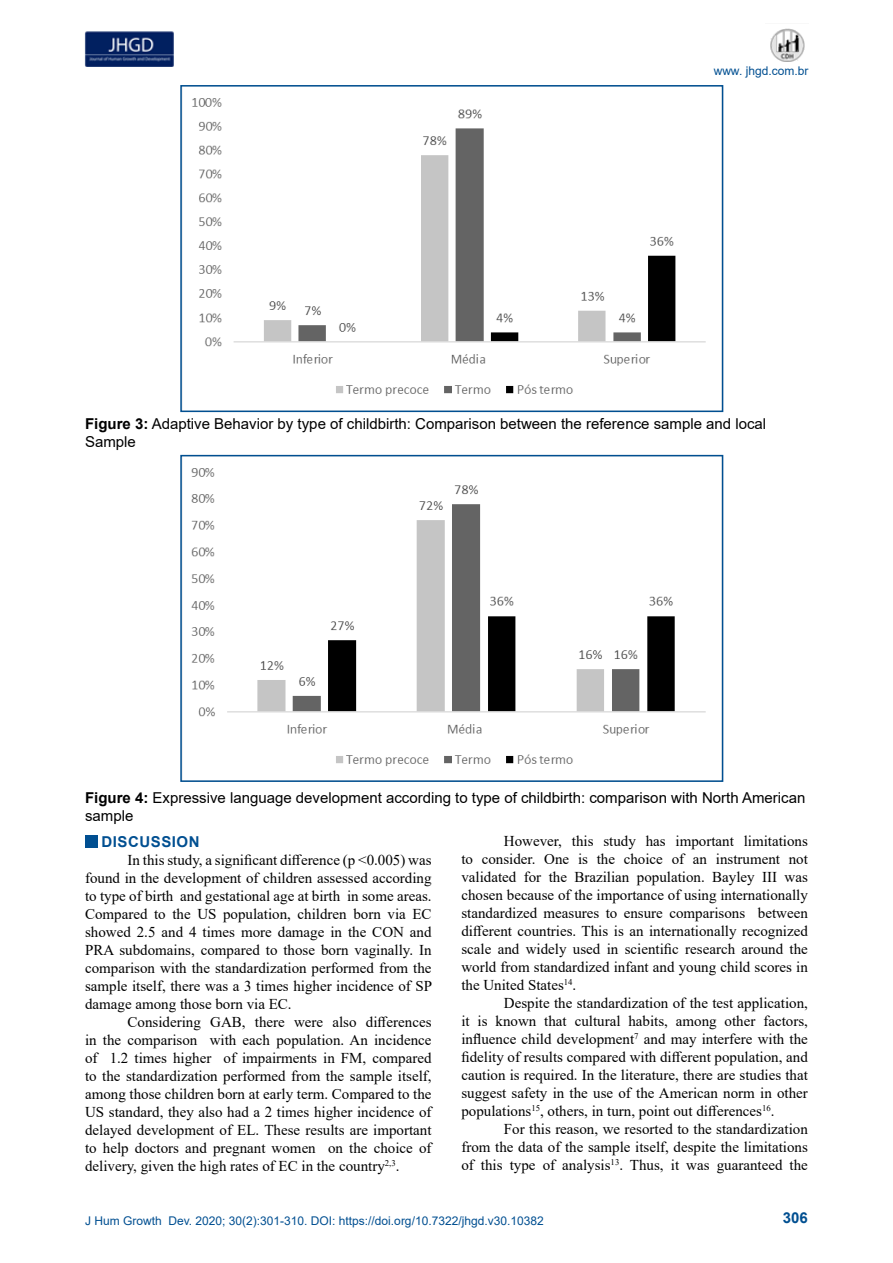
<style>
.page{position:relative;width:893px;height:1263px;background:#fff}
.page>*{position:absolute;margin:0;border:0;box-sizing:border-box;transform-origin:0 0}
.t1{font:15px/18px "Times New Roman";color:#000;text-align:justify}
.t2{font:15px/18px "Arial";color:#000}
.t3{font:700 15px "Arial";letter-spacing:.035em;color:#004f91}
.t4{font:12px "Arial";color:#004f91}
.s1{font-weight:700}
</style>
<div class="page">
<img style="left:85px;top:31px;width:89px;height:35px">
<img style="left:770px;top:28px;width:35px;height:34px">
<img style="left:192px;top:98px;width:514px;height:298px">
<div style="left:180px;top:85px;width:543px;height:327px;border:2px solid #004f91"></div>
<img style="left:191px;top:468px;width:515px;height:298px">
<div style="left:180px;top:455px;width:543px;height:327px;border:2px solid #004f91"></div>
<div style="left:85px;top:835px;width:12px;height:12px;background:#004f91"></div>
<p class="t4" style="left:714px;top:62px;width:96px">www. jhgd.com.br</p>
<p class="t2" style="left:85px;top:415px;width:683px"><span class="s1">Figure 3:</span> Adaptive Behavior by type of childbirth: Comparison between the reference sample and local<br>Sample</p>
<p class="t2" style="left:85px;top:788px;width:722px"><span class="s1">Figure 4:</span> Expressive language development according to type of childbirth: comparison with North American sample</p>
<p class="t3" style="left:102px;top:831px;width:100px">DISCUSSION</p>
<p class="t1" style="left:85px;top:851px;width:349px;text-indent:43px">In this study, a significant difference (p &lt;0.005) was found in the development of children assessed according to type of birth and gestational age at birth in some areas.<br>Compared to the US population, children born via EC showed 2.5 and 4 times more damage in the CON and PRA subdomains, compared to those born vaginally. In comparison with the standardization performed from the sample itself, there was a 3 times higher incidence of SP damage among those born via EC.</p>
<p class="t1" style="left:85px;top:1013px;width:348px;text-indent:43px">Considering GAB, there were also differences in the comparison with each population. An incidence of 1.2 times higher of impairments in FM, compared to the standardization performed from the sample itself, among those children born at early term. Compared to the US standard, they also had a 2 times higher incidence of delayed development of EL. These results are important to help doctors and pregnant women on the choice of delivery, given the high rates of EC in the country<sup>2,3</sup>.</p>
<p class="t1" style="left:461px;top:831px;width:348px;text-indent:43px">However, this study has important limitations to consider. One is the choice of an instrument not validated for the Brazilian population. Bayley III was chosen because of the importance of using internationally standardized measures to ensure comparisons between different countries. This is an internationally recognized scale and widely used in scientific research around the world from standardized infant and young child scores in the United States<sup>14</sup>.</p>
<p class="t1" style="left:461px;top:993px;width:348px;text-indent:43px">Despite the standardization of the test application, it is known that cultural habits, among other factors, influence child development<sup>7</sup> and may interfere with the fidelity of results compared with different population, and caution is required. In the literature, there are studies that suggest safety in the use of the American norm in other populations<sup>15</sup>, others, in turn, point out differences<sup>16</sup>.</p>
<p class="t1" style="left:461px;top:1119px;width:348px;text-indent:43px">For this reason, we resorted to the standardization from the data of the sample itself, despite the limitations of this type of analysis<sup>13</sup>. Thus, it was guaranteed the</p>
<p class="t4" style="left:85px;top:1212px;width:460px">J Hum Growth Dev. 2020; 30(2):301-310. DOI: https://doi.org/10.7322/jhgd.v30.10382</p>
<p class="t3" style="left:783px;top:1207px;width:27px">306</p>
</div>
